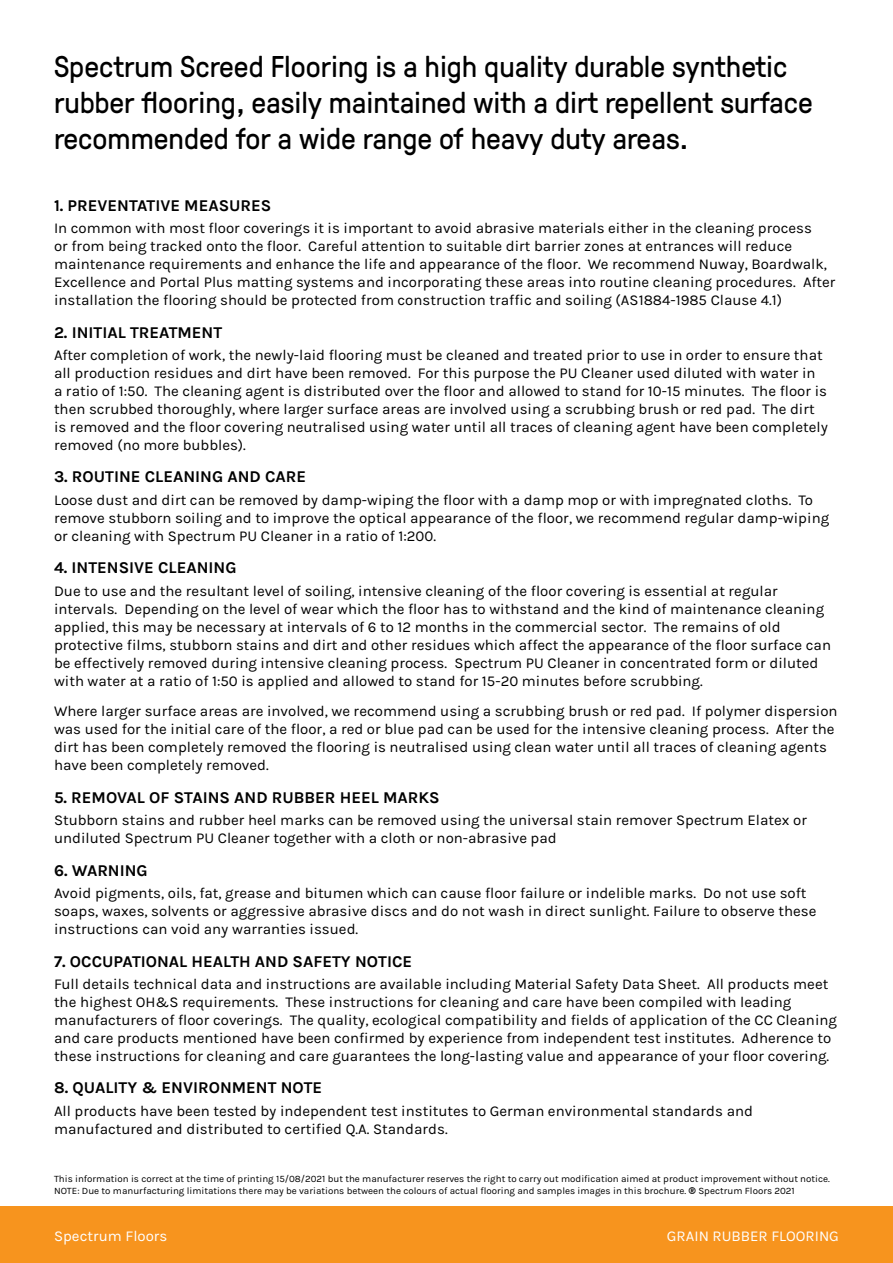
<style>
.page{position:relative;width:893px;height:1263px;background:#fff}
.page>*{position:absolute;margin:0;border:0;box-sizing:border-box;transform-origin:0 0}
.t1{font:30px/36px "GT Pressura";color:#000}
.t2{font:700 16.5px "Karla";color:#000}
.t3{font:15px/18px "Karla";color:#000}
.t4{font:15px "Karla";color:#fff}
.t5{font:9.75px/11.7px "Karla";color:#000}
.s1{font-family:"GT Pressura"}
</style>
<div class="page">
<div style="left:0;top:1206px;width:893px;height:57px;background:#f7941e"></div>
<h1 class="t1" style="left:54px;top:46px;width:760px">Spectrum Screed Flooring is a high quality durable synthetic rubber flooring, easily maintained with a dirt repellent surface recommended for a wide range of heavy duty areas.</h1>
<p class="t2" style="left:54px;top:196px;width:219px">1. PREVENTATIVE MEASURES</p>
<p class="t3" style="left:54px;top:219px;width:783px">In common with most floor coverings it is important to avoid abrasive materials either in the cleaning process<br>or from being tracked onto the floor. Careful attention to suitable dirt barrier zones at entrances will reduce maintenance requirements and enhance the life and appearance of the floor. We recommend Nuway, Boardwalk, Excellence and Portal Plus matting systems and incorporating these areas into routine cleaning procedures. After installation the flooring should be protected from construction traffic and soiling (AS1884-1985 Clause 4.1)</p>
<p class="t2" style="left:54px;top:323px;width:170px">2. INITIAL TREATMENT</p>
<p class="t3" style="left:54px;top:346px;width:775px">After completion of work, the newly-laid flooring must be cleaned and treated prior to use in order to ensure that all production residues and dirt have been removed. For this purpose the PU Cleaner used diluted with water in<br>a ratio of 1:50. The cleaning agent is distributed over the floor and allowed to stand for 10-15 minutes. The floor is then scrubbed thoroughly, where larger surface areas are involved using a scrubbing brush or red pad. The dirt is removed and the floor covering neutralised using water until all traces of cleaning agent have been completely removed (no more bubbles).</p>
<p class="t2" style="left:54px;top:467px;width:254px">3. ROUTINE CLEANING AND CARE</p>
<p class="t3" style="left:54px;top:491px;width:777px">Loose dust and dirt can be removed by damp-wiping the floor with a damp mop or with impregnated cloths. To remove stubborn soiling and to improve the optical appearance of the floor, we recommend regular damp-wiping or cleaning with Spectrum PU Cleaner in a ratio of 1:200.</p>
<p class="t2" style="left:54px;top:558px;width:184px">4. INTENSIVE CLEANING</p>
<p class="t3" style="left:54px;top:582px;width:778px">Due to use and the resultant level of soiling, intensive cleaning of the floor covering is essential at regular intervals. Depending on the level of wear which the floor has to withstand and the kind of maintenance cleaning applied, this may be necessary at intervals of 6 to 12 months in the commercial sector. The remains of old protective films, stubborn stains and dirt and other residues which affect the appearance of the floor surface can be effectively removed during intensive cleaning process. Spectrum PU Cleaner in concentrated form or diluted with water at a ratio of 1:50 is applied and allowed to stand for 15-20 minutes before scrubbing.</p>
<p class="t3" style="left:54px;top:702px;width:785px">Where larger surface areas are involved, we recommend using a scrubbing brush or red pad. If polymer dispersion was used for the initial care of the floor, a red or blue pad can be used for the intensive cleaning process. After the dirt has been completely removed the flooring is neutralised using clean water until all traces of cleaning agents have been completely removed.</p>
<p class="t2" style="left:54px;top:788px;width:387px">5. REMOVAL OF STAINS AND RUBBER HEEL MARKS</p>
<p class="t3" style="left:54px;top:811px;width:755px">Stubborn stains and rubber heel marks can be removed using the universal stain remover Spectrum Elatex or undiluted Spectrum PU Cleaner together with a cloth or non-abrasive pad</p>
<p class="t2" style="left:54px;top:861px;width:95px">6. WARNING</p>
<p class="t3" style="left:54px;top:884px;width:764px">Avoid pigments, oils, fat, grease and bitumen which can cause floor failure or indelible marks. Do not use soft soaps, waxes, solvents or aggressive abrasive discs and do not wash in direct sunlight. Failure to observe these instructions can void any warranties issued.</p>
<p class="t2" style="left:54px;top:951px;width:360px">7. OCCUPATIONAL HEALTH AND SAFETY NOTICE</p>
<p class="t3" style="left:54px;top:975px;width:784px">Full details technical data and instructions are available including Material Safety Data Sheet. All products meet the highest OH&amp;S requirements. These instructions for cleaning and care have been compiled with leading manufacturers of floor coverings. The quality, ecological compatibility and fields of application of the CC Cleaning and care products mentioned have been confirmed by experience from independent test institutes. Adherence to these instructions for cleaning and care guarantees the long-lasting value and appearance of your floor covering.</p>
<p class="t2" style="left:54px;top:1078px;width:270px">8. QUALITY &amp; ENVIRONMENT NOTE</p>
<p class="t3" style="left:54px;top:1102px;width:700px">All products have been tested by independent test institutes to German environmental standards and manufactured and distributed to certified Q.A. Standards.</p>
<p class="t5" style="left:54px;top:1173px;width:777px">This information is correct at the time of printing 15/08/2021 but the manufacturer reserves the right to carry out modification aimed at product improvement without notice.<br>NOTE: Due to manurfacturing limitations there may be variations between the colours of actual flooring and samples images in this brochure. <span class="s1">®</span> Spectrum Floors 2021</p>
<p class="t4" style="left:54px;top:1228px;width:115px">Spectrum Floors</p>
<p class="t4" style="left:667px;top:1228px;width:174px">GRAIN RUBBER FLOORING</p>
</div>
